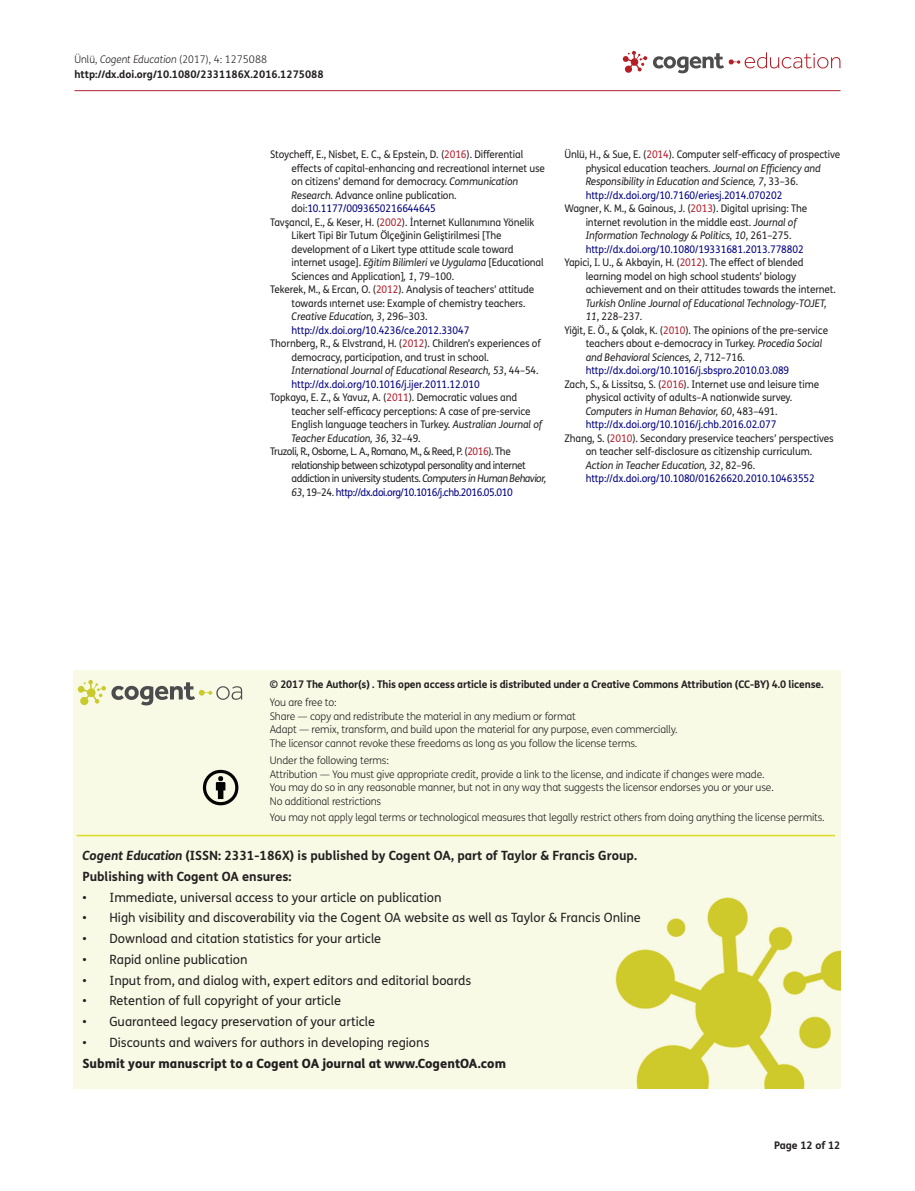
<style>
.page{position:relative;width:915px;height:1191px;background:#fff}
.page>*{position:absolute;margin:0;border:0;box-sizing:border-box;transform-origin:0 0}
.t1{font:12.75px "FS Me Pro";color:#231f20}
.t2{font:700 12.75px/20.7px "FS Me Pro";color:#231f20}
.t3{font:800 12.75px "FS Me Pro";color:#231f20}
.t4{font:10.5px "FS Me Pro";letter-spacing:-.01em;color:#231f20;scale:.95 1}
.t5{font:300 10.5px/13.5px "FS Me Pro";letter-spacing:-.015em;color:#231f20}
.t6{font:italic 10.5px "FS Me Pro";letter-spacing:-.01em;color:#231f20;scale:.95 1}
.t7{font:10.5px "FS Me Pro";letter-spacing:-.01em;color:#000080;scale:.95 1}
.t8{font:700 10.5px/15px "FS Me Pro";letter-spacing:-.015em;color:#231f20}
.t9{font:10.5px "FS Me Pro";letter-spacing:-.045em;color:#231f20;scale:.95 1}
.t10{font:10.5px "FS Me Pro";letter-spacing:-.045em;color:#000080;scale:.95 1}
.s1{font-weight:300}
.s2{font-weight:300;font-style:italic}
.s3{color:#b3202d}
.s4{font-style:italic}
.s5{color:#231f20}
.s6{font-style:normal}
.s7{font-style:italic;color:#231f20}
</style>
<div class="page">
<hr style="left:74px;top:90px;width:766px;height:1px;background:#b3202d">
<svg style="left:622px;top:51px;width:218px;height:22px"></svg>
<div style="left:74px;top:671px;width:766px;height:417px;background:#f9fae6"></div>
<svg style="left:78px;top:680px;width:164px;height:25px;background:#d2d3ba"></svg>
<svg style="left:203px;top:770px;width:35px;height:35px"></svg>
<hr style="left:77px;top:835px;width:757px;height:1px;background:#dcdc1e">
<p class="t8" style="left:74px;top:51px;width:251px"><span class="s1">Ünlü,</span> <span class="s2">Cogent Education</span> <span class="s1">(2017), 4: 1275088 </span>http://dx.doi.org/10.1080/2331186X.2016.1275088</p>
<p class="t4" style="left:270px;top:147px;width:268px">Stoycheff, E., Nisbet, E. C., &amp; Epstein, D. (<span class="s3">2016</span>). Differential</p>
<p class="t4" style="left:291px;top:161px;width:268px">effects of capital-enhancing and recreational internet use</p>
<p class="t4" style="left:291px;top:174px;width:240px">on citizens’ demand for democracy. <span class="s4">Communication</span></p>
<p class="t4" style="left:291px;top:188px;width:175px"><span class="s4">Research.</span> Advance online publication.</p>
<p class="t7" style="left:291px;top:201px;width:153px"><span class="s5">doi:</span>10.1177/0093650216644645</p>
<p class="t4" style="left:270px;top:215px;width:279px">Tavşancıl, E., &amp; Keser, H. (<span class="s3">2002</span>). İnternet Kullanımına Yönelik</p>
<p class="t4" style="left:291px;top:228px;width:222px">Likert Tipi Bir Tutum Ölçeğinin Geliştirilmesi [The</p>
<p class="t4" style="left:291px;top:242px;width:235px">development of a Likert type attitude scale toward</p>
<p class="t4" style="left:291px;top:255px;width:267px">internet usage]. <span class="s4">Eğitim Bilimleri ve Uygulama</span> [Educational</p>
<p class="t4" style="left:291px;top:269px;width:172px">Sciences and Application]<span class="s4">, 1</span>, 79–100.</p>
<p class="t4" style="left:270px;top:282px;width:279px">Tekerek, M., &amp; Ercan, O. (<span class="s3">2012</span>). Analysis of teachers’ attitude</p>
<p class="t4" style="left:291px;top:296px;width:248px">towards ınternet use: Example of chemistry teachers.</p>
<p class="t6" style="left:291px;top:309px;width:145px">Creative Education, 3<span class="s6">, 296–303.</span></p>
<p class="t7" style="left:291px;top:323px;width:189px">http://dx.doi.org/10.4236/ce.2012.33047</p>
<p class="t4" style="left:270px;top:336px;width:286px">Thornberg, R., &amp; Elvstrand, H. (<span class="s3">2012</span>). Children’s experiences of</p>
<p class="t4" style="left:291px;top:350px;width:209px">democracy, participation, and trust in school.</p>
<p class="t6" style="left:291px;top:363px;width:261px">International Journal of Educational Research, 53<span class="s6">, 44–54.</span></p>
<p class="t7" style="left:291px;top:377px;width:200px">http://dx.doi.org/10.1016/j.ijer.2011.12.010</p>
<p class="t4" style="left:270px;top:390px;width:261px">Topkaya, E. Z., &amp; Yavuz, A. (<span class="s3">2011</span>). Democratic values and</p>
<p class="t4" style="left:291px;top:404px;width:253px">teacher self-efficacy perceptions: A case of pre-service</p>
<p class="t4" style="left:291px;top:417px;width:265px">English language teachers in Turkey. <span class="s4">Australian Journal of</span></p>
<p class="t6" style="left:291px;top:431px;width:137px">Teacher Education, 36<span class="s6">, 32–49.</span></p>
<p class="t9" style="left:270px;top:444px;width:255px">Truzoli, R., Osborne, L. A., Romano, M., &amp; Reed, P. (<span class="s3">2016</span>). The</p>
<p class="t9" style="left:291px;top:458px;width:248px">relationship between schizotypal personality and internet</p>
<p class="t9" style="left:291px;top:471px;width:270px">addiction in university students. <span class="s4">Computers in Human Behavior,</span></p>
<p class="t10" style="left:291px;top:485px;width:234px"><span class="s7">63</span><span class="s5">, 19–24.</span> http://dx.doi.org/10.1016/j.chb.2016.05.010</p>
<p class="t4" style="left:564px;top:147px;width:292px">Ünlü, H., &amp; Sue, E. (<span class="s3">2014</span>). Computer self-efficacy of prospective</p>
<p class="t4" style="left:585px;top:161px;width:249px">physical education teachers. <span class="s4">Journal on Efficiency and</span></p>
<p class="t6" style="left:585px;top:174px;width:225px">Responsibility in Education and Science, 7<span class="s6">, 33–36.</span></p>
<p class="t7" style="left:585px;top:188px;width:208px">http://dx.doi.org/10.7160/eriesj.2014.070202</p>
<p class="t4" style="left:564px;top:201px;width:257px">Wagner, K. M., &amp; Gainous, J. (<span class="s3">2013</span>). Digital uprising: The</p>
<p class="t4" style="left:585px;top:215px;width:223px">internet revolution in the middle east. <span class="s4">Journal of</span></p>
<p class="t6" style="left:585px;top:228px;width:218px">Information Technology &amp; Politics, 10<span class="s6">, 261–275.</span></p>
<p class="t7" style="left:585px;top:242px;width:231px">http://dx.doi.org/10.1080/19331681.2013.778802</p>
<p class="t4" style="left:564px;top:255px;width:253px">Yapici, I. U., &amp; Akbayin, H. (<span class="s3">2012</span>). The effect of blended</p>
<p class="t4" style="left:585px;top:269px;width:223px">learning model on high school students’ biology</p>
<p class="t4" style="left:585px;top:282px;width:265px">achievement and on their attitudes towards the internet.</p>
<p class="t6" style="left:585px;top:296px;width:255px">Turkish Online Journal of Educational Technology-TOJET,</p>
<p class="t4" style="left:585px;top:309px;width:61px"><span class="s4">11</span>, 228–237.</p>
<p class="t4" style="left:564px;top:323px;width:279px">Yiğit, E. Ö., &amp; Çolak, K. (<span class="s3">2010</span>). The opinions of the pre-service</p>
<p class="t4" style="left:585px;top:336px;width:250px">teachers about e-democracy in Turkey. <span class="s4">Procedia Social</span></p>
<p class="t6" style="left:585px;top:350px;width:169px">and Behavioral Sciences, 2<span class="s6">, 712–716.</span></p>
<p class="t7" style="left:585px;top:363px;width:216px">http://dx.doi.org/10.1016/j.sbspro.2010.03.089</p>
<p class="t4" style="left:564px;top:377px;width:269px">Zach, S., &amp; Lissitsa, S. (<span class="s3">2016</span>). Internet use and leisure time</p>
<p class="t4" style="left:585px;top:390px;width:219px">physical activity of adults–A nationwide survey.</p>
<p class="t6" style="left:585px;top:404px;width:203px">Computers in Human Behavior, 60<span class="s6">, 483–491.</span></p>
<p class="t7" style="left:585px;top:417px;width:202px">http://dx.doi.org/10.1016/j.chb.2016.02.077</p>
<p class="t4" style="left:564px;top:431px;width:285px">Zhang, S. (<span class="s3">2010</span>). Secondary preservice teachers’ perspectives</p>
<p class="t4" style="left:585px;top:444px;width:240px">on teacher self-disclosure as citizenship curriculum.</p>
<p class="t6" style="left:585px;top:458px;width:180px">Action in Teacher Education, 32<span class="s6">, 82–96.</span></p>
<p class="t7" style="left:585px;top:471px;width:243px">http://dx.doi.org/10.1080/01626620.2010.10463552</p>
<p class="t8" style="left:270px;top:676px;width:555px">© 2017 The Author(s) . This open access article is distributed under a Creative Commons Attribution (CC-BY) 4.0 license.</p>
<p class="t5" style="left:270px;top:695px;width:409px">You are free to:<br>Share — copy and redistribute the material in any medium or format<br>Adapt — remix, transform, and build upon the material for any purpose, even commercially.<br>The licensor cannot revoke these freedoms as long as you follow the license terms.</p>
<p class="t5" style="left:270px;top:753px;width:505px">Under the following terms:<br>Attribution — You must give appropriate credit, provide a link to the license, and indicate if changes were made.<br>You may do so in any reasonable manner, but not in any way that suggests the licensor endorses you or your use.<br>No additional restrictions</p>
<p class="t5" style="left:270px;top:810px;width:556px">You may not apply legal terms or technological measures that legally restrict others from doing anything the license permits.</p>
<p class="t2" style="left:82px;top:844px;width:556px"><span class="s4">Cogent Education</span> (ISSN: 2331-186X) is published by Cogent OA, part of Taylor &amp; Francis Group.<br>Publishing with Cogent OA ensures:</p>
<p class="t1" style="left:82px;top:888px;width:360px">• Immediate, universal access to your article on publication</p>
<p class="t1" style="left:82px;top:909px;width:559px">• High visibility and discoverability via the Cogent OA website as well as Taylor &amp; Francis Online</p>
<p class="t1" style="left:82px;top:930px;width:300px">• Download and citation statistics for your article</p>
<p class="t1" style="left:82px;top:950px;width:166px">• Rapid online publication</p>
<p class="t1" style="left:82px;top:971px;width:390px">• Input from, and dialog with, expert editors and editorial boards</p>
<p class="t1" style="left:82px;top:992px;width:260px">• Retention of full copyright of your article</p>
<p class="t1" style="left:82px;top:1013px;width:294px">• Guaranteed legacy preservation of your article</p>
<p class="t1" style="left:82px;top:1033px;width:348px">• Discounts and waivers for authors in developing regions</p>
<p class="t3" style="left:82px;top:1053px;width:425px">Submit your manuscript to a Cogent OA journal at www.CogentOA.com</p>
<p class="t8" style="left:773px;top:1137px;width:68px">Page 12 of 12</p>
</div>
